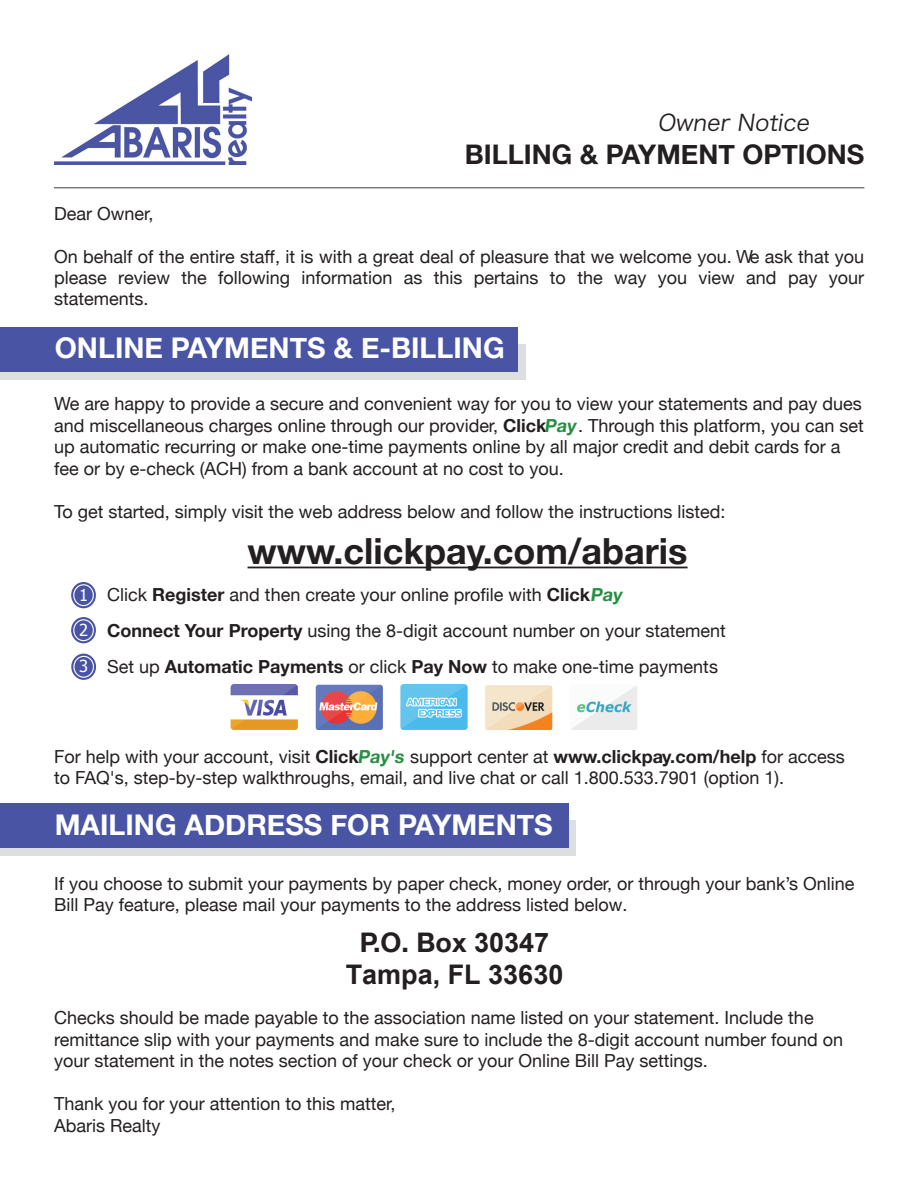
<style>
.page{position:relative;width:920px;height:1188px;background:#fff}
.page>*{position:absolute;margin:0;border:0;box-sizing:border-box;transform-origin:0 0}
.t1{font:700 36px "Helvetica Neue";color:#231f20}
.t2{font:700 28.5px "Helvetica Neue";color:#fff}
.t3{font:700 27px "Helvetica Neue";color:#231f20}
.t4{font:700 27px "Arial";color:#231f20}
.t5{font:22.5px "Hira Kaku Pro W3";color:#231f20}
.t6{font:18px/21.6px "Helvetica Neue";color:#231f20}
.t7{font:16.5px/35.1px "Tahoma";color:#fff}
.s1{font-family:"Arial"}
.s2{font-weight:700}
.s3{font-weight:700;color:#268f43}
</style>
<div class="page">
<svg style="left:71px;top:582px;width:25px;height:26px"></svg>
<svg style="left:74px;top:585px;width:19px;height:21px"></svg>
<div style="left:73px;top:584px;width:21px;height:22px;border:1px solid #fff;border-radius:50%"></div>
<div style="left:79px;top:588px;width:9px;height:13px;background:#4955a4"></div>
<svg style="left:71px;top:617px;width:25px;height:26px"></svg>
<svg style="left:74px;top:620px;width:19px;height:21px"></svg>
<div style="left:73px;top:619px;width:21px;height:22px;border:1px solid #fff;border-radius:50%"></div>
<div style="left:79px;top:623px;width:9px;height:13px;background:#4955a4"></div>
<svg style="left:71px;top:654px;width:25px;height:26px"></svg>
<svg style="left:74px;top:656px;width:19px;height:21px"></svg>
<div style="left:73px;top:656px;width:21px;height:22px;border:1px solid #fff;border-radius:50%"></div>
<div style="left:79px;top:660px;width:9px;height:12px;background:#4955a4"></div>
<img style="left:230px;top:685px;width:407px;height:45px">
<hr style="left:54px;top:188px;width:810px;height:1px;background:#3a3e3e">
<div style="left:0;top:345px;width:525px;height:35px;background:#dddee0"></div>
<div style="left:0;top:327px;width:518px;height:45px;background:#4955a4"></div>
<hr style="left:247px;top:567px;width:440px;height:1px;background:#231f20">
<div style="left:0;top:821px;width:576px;height:35px;background:#dddee0"></div>
<div style="left:0;top:803px;width:568px;height:45px;background:#4955a4"></div>
<img style="left:54px;top:54px;width:198px;height:111px">
<p class="t5" style="left:657px;top:103px;width:158px">Owner Notice</p>
<h3 class="t3" style="left:465px;top:134px;width:401px">BILLING &amp; PAYMENT OPTIONS</h3>
<p class="t6" style="left:54px;top:204px;width:101px">Dear Owner,</p>
<p class="t6" style="left:54px;top:247px;width:811px;line-height:21.1px;text-align:justify">On behalf of the entire staff, it is with a great deal of pleasure that we welcome you. <span class="s1">W</span>e ask that you please review the following information as this pertains to the way you view and pay your statements.</p>
<h2 class="t2" style="left:55px;top:326px;width:451px">ONLINE PAYMENTS &amp; E-BILLING</h2>
<p class="t6" style="left:54px;top:394px;width:811px">We are happy to provide a secure and convenient way for you to view your statements and pay dues and miscellaneous charges online through our provider, <span class="s2">Click</span><span class="s3">Pay</span>. Through this platform, you can set up automatic recurring or make one-time payments online by all major credit and debit cards for a fee or by e-check (ACH) from a bank account at no cost to you.</p>
<p class="t6" style="left:54px;top:502px;width:673px">To get started, simply visit the web address below and follow the instructions listed:</p>
<h1 class="t1" style="left:247px;top:523px;width:441px">www.clickpay.com/abaris</h1>
<p class="t7" style="left:79px;top:577px;width:11px">1<br>2</p>
<p class="t7" style="left:79px;top:648px;width:11px">3</p>
<p class="t6" style="left:107px;top:578px;width:620px;line-height:36px">Click <span class="s2">Register</span> and then create your online profile with <span class="s2">Click</span><span class="s3">Pay<br></span><span class="s2">Connect Your Property</span> using the 8-digit account number on your statement<br>Set up <span class="s2">Automatic Payments</span> or click <span class="s2">Pay Now</span> to make one-time payments</p>
<p class="t6" style="left:54px;top:747px;width:792px;line-height:21.1px">For help with your account, visit <span class="s2">Click</span><span class="s3">Pay's</span> support center at <span class="s2">www.clickpay.com/help</span> for access to FAQ's, step-by-step walkthroughs, email, and live chat or call 1.800.533.7901 (option 1).</p>
<h2 class="t2" style="left:55px;top:802px;width:499px">MAILING ADDRESS FOR PAYMENTS</h2>
<p class="t6" style="left:54px;top:874px;width:801px">If you choose to submit your payments by paper check, money order, or through your bank’s Online<br>Bill Pay feature, please mail your payments to the address listed below.</p>
<h3 class="t3" style="left:360px;top:921px;width:191px">P.O. Box <span class="s1">30347</span></h3>
<h3 class="t4" style="left:345px;top:956px;width:219px">Tampa, FL 33630</h3>
<p class="t6" style="left:54px;top:1008px;width:790px">Checks should be made payable to the association name listed on your statement. Include the remittance slip with your payments and make sure to include the 8-digit account number found on your statement in the notes section of your check or your Online Bill Pay settings.</p>
<p class="t6" style="left:54px;top:1094px;width:343px">Thank you for your attention to this matter,<br>Abaris Realty</p>
</div>
